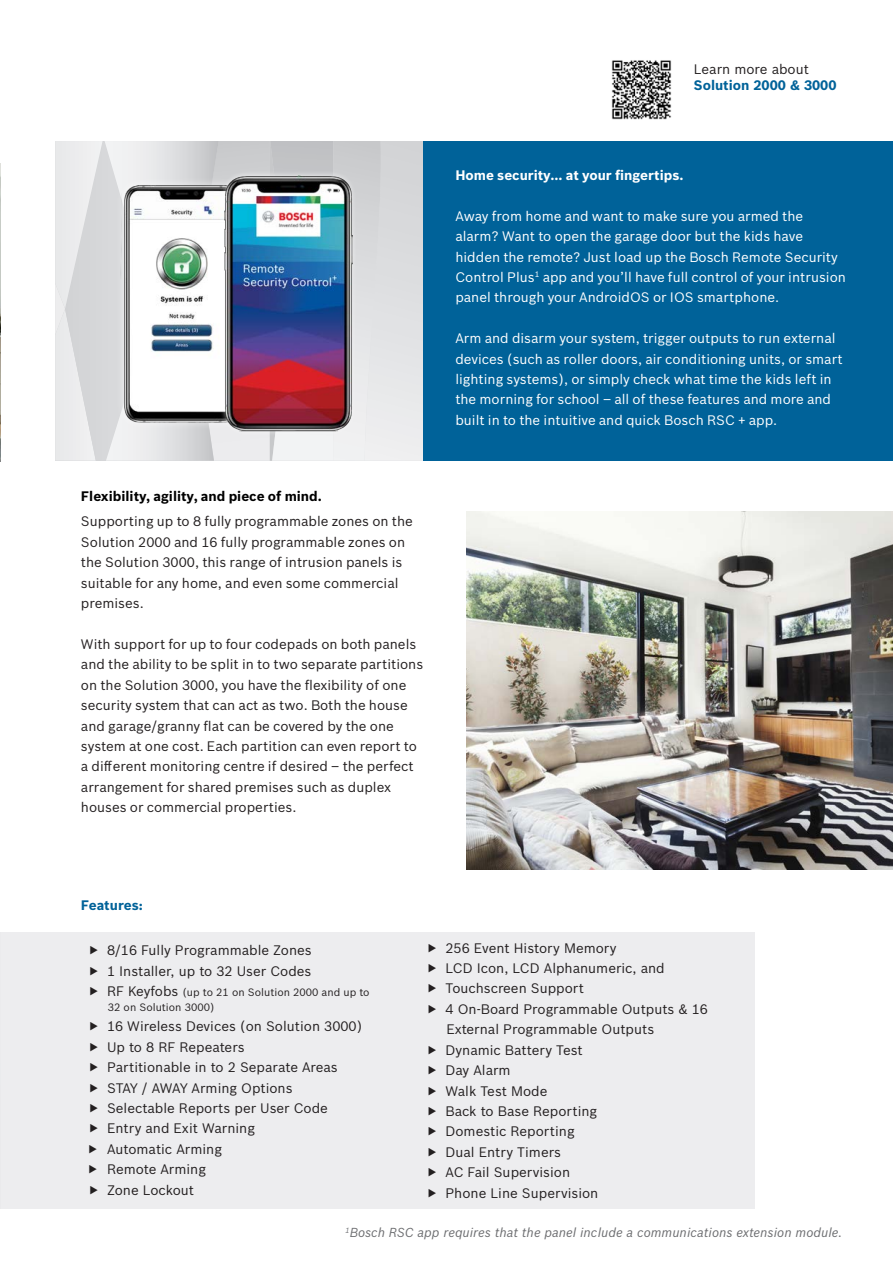
<style>
.page{position:relative;width:893px;height:1263px;background:#fff}
.page>*{position:absolute;margin:0;border:0;box-sizing:border-box;transform-origin:0 0}
.Running_Regular_9{font:13.5px/20.4px "Bosch Sans";color:#231f20}
.Running_Regular_9-2{font:13.5px/20.4px "Bosch Sans";color:#fff}
.Running_Regular_9-3{font:700 13.5px "Bosch Sans";color:#000}
.Running_Regular_9-4{font:700 13.5px "Bosch Sans";color:#fff}
.Running_Regular_9-5{font:700 13.5px "Bosch Sans";color:#006299}
.Caption_7_7_3_84_Reg{font:italic 12.75px "Bosch Sans";color:#6c6d70}
.t1{font:10.5px/15px "Bosch Sans";color:#231f20}
.s1{font-size:13.5px}
</style>
<div class="page">
<svg style="left:55px;top:141px;width:369px;height:320px;background:#dddee0"></svg>
<img style="left:0;top:164px;width:1px;height:297px">
<div style="left:0;top:933px;width:754px;height:276px;background:#ececee"></div>
<div style="left:424px;top:141px;width:469px;height:320px;background:#006299"></div>
<img style="left:466px;top:512px;width:427px;height:357px">
<img style="left:104px;top:176px;width:115px;height:260px">
<div style="left:219px;top:170px;width:139px;height:266px;background:#fff;opacity:.75"></div>
<img style="left:225px;top:176px;width:127px;height:255px">
<img style="left:611px;top:60px;width:61px;height:60px">
<p class="Running_Regular_9" style="left:694px;top:58px;width:117px">Learn more about</p>
<p class="Running_Regular_9-5" style="left:694px;top:75px;width:144px">Solution 2000 &amp; 3000</p>
<p class="Running_Regular_9-3" style="left:81px;top:486px;width:242px">Flexibility, agility, and piece of mind.</p>
<p class="Running_Regular_9" style="left:81px;top:510px;width:333px">Supporting up to 8 fully programmable zones on the Solution 2000 and 16 fully programmable zones on the Solution 3000, this range of intrusion panels is suitable for any home, and even some commercial premises.</p>
<p class="Running_Regular_9" style="left:81px;top:633px;width:344px">With support for up to four codepads on both panels and the ability to be split in to two separate partitions on the Solution 3000, you have the flexibility of one security system that can act as two. Both the house and garage/granny flat can be covered by the one system at one cost. Each partition can even report to a different monitoring centre if desired – the perfect arrangement for shared premises such as duplex houses or commercial properties.</p>
<p class="Running_Regular_9-4" style="left:455px;top:165px;width:230px">Home security... at your fingertips.</p>
<p class="Running_Regular_9-2" style="left:455px;top:205px;width:392px">Away from home and want to make sure you armed the alarm? Want to open the garage door but the kids have hidden the remote? Just load up the Bosch Remote Security Control Plus<sup>1</sup> app and you’ll have full control of your intrusion panel through your AndroidOS or IOS smartphone.</p>
<p class="Running_Regular_9-2" style="left:455px;top:327px;width:389px">Arm and disarm your system, trigger outputs to run external devices (such as roller doors, air conditioning units, or smart lighting systems), or simply check what time the kids left in the morning for school – all of these features and more and built in to the intuitive and quick Bosch RSC + app.</p>
<p class="Running_Regular_9-5" style="left:81px;top:895px;width:63px">Features:</p>
<p class="Running_Regular_9" style="left:107px;top:939px;width:206px">8/16 Fully Programmable Zones</p>
<p class="Running_Regular_9" style="left:107px;top:959px;width:206px">1 Installer, up to 32 User Codes</p>
<p class="t1" style="left:107px;top:984px;width:264px"><span class="s1">RF Keyfobs</span> (up to 21 on Solution 2000 and up to<br>32 on Solution 3000)</p>
<p class="Running_Regular_9" style="left:107px;top:1015px;width:257px">16 Wireless Devices (on Solution 3000)</p>
<p class="Running_Regular_9" style="left:107px;top:1036px;width:139px">Up to 8 RF Repeaters</p>
<p class="Running_Regular_9" style="left:107px;top:1056px;width:232px">Partitionable in to 2 Separate Areas</p>
<p class="Running_Regular_9" style="left:107px;top:1076px;width:187px">STAY / AWAY Arming Options</p>
<p class="Running_Regular_9" style="left:107px;top:1097px;width:222px">Selectable Reports per User Code</p>
<p class="Running_Regular_9" style="left:107px;top:1117px;width:149px">Entry and Exit Warning</p>
<p class="Running_Regular_9" style="left:107px;top:1138px;width:116px">Automatic Arming</p>
<p class="Running_Regular_9" style="left:107px;top:1158px;width:100px">Remote Arming</p>
<p class="Running_Regular_9" style="left:107px;top:1178px;width:89px">Zone Lockout</p>
<p class="Caption_7_7_3_84_Reg" style="left:345px;top:1223px;width:499px"><sup>1</sup>Bosch RSC app requires that the panel include a communications extension module.</p>
<p class="Running_Regular_9" style="left:445px;top:937px;width:173px">256 Event History Memory</p>
<p class="Running_Regular_9" style="left:445px;top:957px;width:221px">LCD Icon, LCD Alphanumeric, and</p>
<p class="Running_Regular_9" style="left:445px;top:977px;width:140px">Touchscreen Support</p>
<p class="Running_Regular_9" style="left:445px;top:998px;width:264px">4 On-Board Programmable Outputs &amp; 16<br>External Programmable Outputs</p>
<p class="Running_Regular_9" style="left:445px;top:1039px;width:139px">Dynamic Battery Test</p>
<p class="Running_Regular_9" style="left:445px;top:1059px;width:67px">Day Alarm</p>
<p class="Running_Regular_9" style="left:445px;top:1079px;width:103px">Walk Test Mode</p>
<p class="Running_Regular_9" style="left:445px;top:1100px;width:153px">Back to Base Reporting</p>
<p class="Running_Regular_9" style="left:445px;top:1120px;width:131px">Domestic Reporting</p>
<p class="Running_Regular_9" style="left:445px;top:1141px;width:117px">Dual Entry Timers</p>
<p class="Running_Regular_9" style="left:445px;top:1161px;width:126px">AC Fail Supervision</p>
<p class="Running_Regular_9" style="left:445px;top:1181px;width:154px">Phone Line Supervision</p>
</div>
